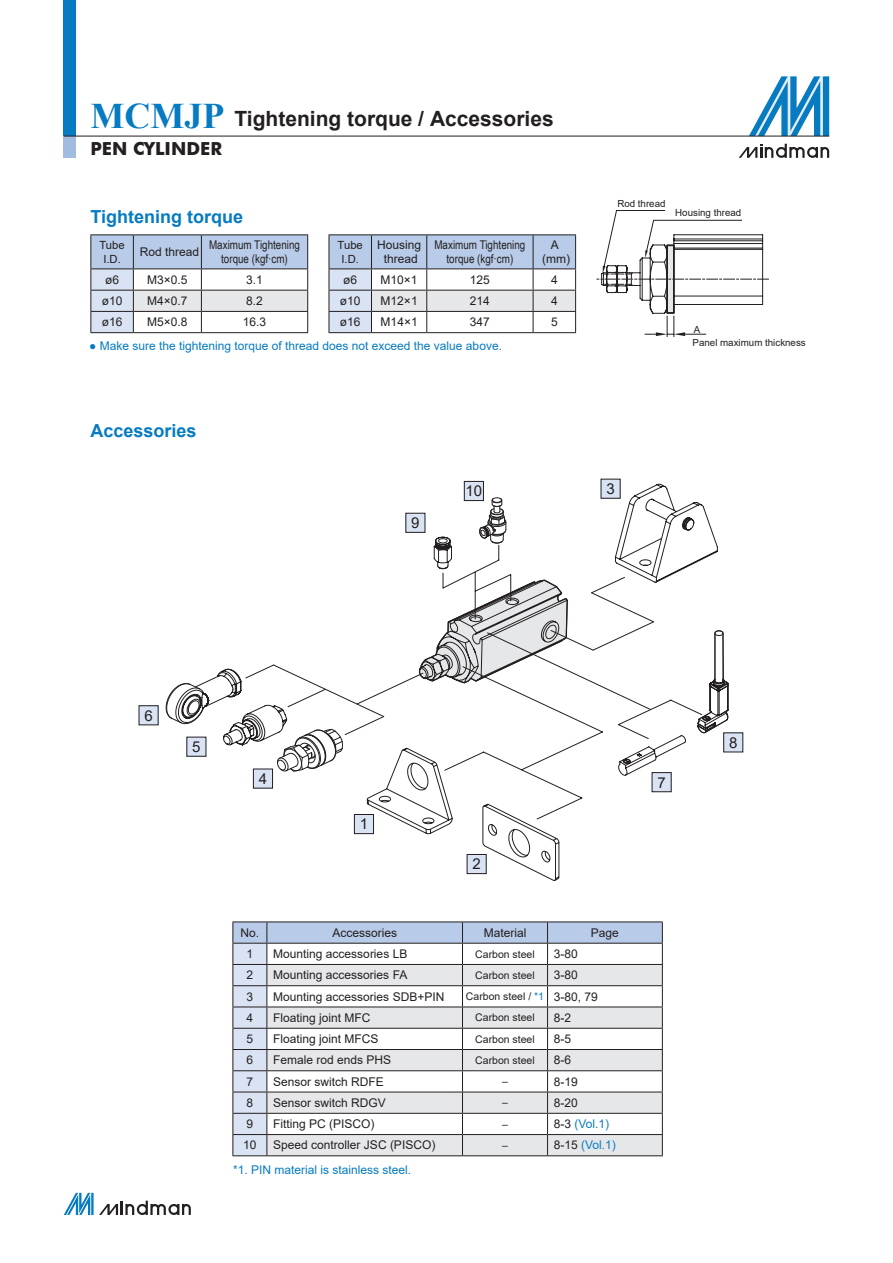
<style>
.page{position:relative;width:893px;height:1263px;background:#fff}
.page>*{position:absolute;margin:0;border:0;box-sizing:border-box;transform-origin:0 0}
.t1{font:700 21px "Arial";color:#231f20}
.t2{font:700 18px "Arial";color:#077bc1}
.t3{font:700 18px "Futura BT";color:#231f20}
.t4{font:15px "Arial";color:#231f20}
.t5{font:12px/13.5px "Arial";color:#231f20;text-align:center}
.t6{font:12px "Arial";color:#077bc1}
.t7{font:12px/14.4px "Arial Narrow";color:#231f20;text-align:center}
.t8{font:11.25px/13.5px "Arial";color:#231f20;text-align:center}
.t9{font:10.5px "Arial";color:#231f20}
.t10{font:9.75px "Arial";color:#231f20}
.s1{font-family:"Times New Roman";font-size:36px;color:#077bc1}
.s2{color:#077bc1}
.s3{font-size:12px}
.s4{color:#231f20}
</style>
<div class="page">
<svg style="left:749px;top:76px;width:80px;height:60px"></svg>
<svg style="left:739px;top:144px;width:90px;height:14px"></svg>
<div style="left:64px;top:0;width:12px;height:136px;background:#077bc1"></div>
<div style="left:64px;top:136px;width:12px;height:21px;background:#a2bce1"></div>
<hr style="left:64px;top:136px;width:765px;height:1px;background:#231f20">
<svg style="left:64px;top:1193px;width:127px;height:22px"></svg>
<hr style="left:232px;top:921px;width:35px;height:1px;background:#231f20">
<hr style="left:267px;top:921px;width:195px;height:1px;background:#231f20">
<hr style="left:462px;top:921px;width:86px;height:1px;background:#231f20">
<hr style="left:548px;top:921px;width:115px;height:1px;background:#231f20">
<svg style="left:232px;top:922px;width:431px;height:233px"></svg>
<hr style="left:232px;top:1155px;width:35px;height:1px;background:#231f20">
<hr style="left:267px;top:1155px;width:195px;height:1px;background:#231f20">
<hr style="left:462px;top:1155px;width:86px;height:1px;background:#231f20">
<hr style="left:548px;top:1155px;width:115px;height:1px;background:#231f20">
<svg style="left:165px;top:484px;width:564px;height:397px"></svg>
<div style="left:354px;top:814px;width:19px;height:20px;background:#d9e3f3"></div>
<div style="left:354px;top:814px;width:20px;height:20px;border:1px solid #231f20"></div>
<div style="left:253px;top:769px;width:20px;height:19px;background:#d9e3f3"></div>
<div style="left:253px;top:769px;width:20px;height:19px;border:1px solid #231f20"></div>
<div style="left:406px;top:513px;width:19px;height:19px;background:#d9e3f3"></div>
<div style="left:405px;top:513px;width:20px;height:20px;border:1px solid #231f20"></div>
<div style="left:464px;top:481px;width:19px;height:19px;background:#d9e3f3"></div>
<div style="left:464px;top:481px;width:20px;height:20px;border:1px solid #231f20"></div>
<div style="left:187px;top:737px;width:19px;height:19px;background:#d9e3f3"></div>
<div style="left:139px;top:706px;width:19px;height:19px;background:#d9e3f3"></div>
<div style="left:139px;top:705px;width:19px;height:20px;border:1px solid #231f20"></div>
<div style="left:467px;top:854px;width:19px;height:20px;background:#d9e3f3"></div>
<div style="left:467px;top:854px;width:19px;height:20px;border:1px solid #231f20"></div>
<div style="left:601px;top:479px;width:19px;height:19px;background:#d9e3f3"></div>
<div style="left:601px;top:479px;width:19px;height:20px;border:1px solid #231f20"></div>
<div style="left:652px;top:773px;width:19px;height:19px;background:#d9e3f3"></div>
<div style="left:652px;top:772px;width:19px;height:20px;border:1px solid #231f20"></div>
<div style="left:724px;top:733px;width:19px;height:19px;background:#d9e3f3"></div>
<hr style="left:90px;top:234px;width:43px;height:1px;background:#231f20">
<hr style="left:133px;top:234px;width:68px;height:1px;background:#231f20">
<hr style="left:201px;top:234px;width:107px;height:1px;background:#231f20">
<svg style="left:90px;top:235px;width:218px;height:98px"></svg>
<hr style="left:329px;top:234px;width:42px;height:1px;background:#231f20">
<hr style="left:371px;top:234px;width:56px;height:1px;background:#231f20">
<hr style="left:427px;top:234px;width:106px;height:1px;background:#231f20">
<hr style="left:533px;top:234px;width:43px;height:1px;background:#231f20">
<svg style="left:329px;top:235px;width:247px;height:98px"></svg>
<svg style="left:596px;top:210px;width:173px;height:127px"></svg>
<h1 class="t1" style="left:90px;top:104px;width:465px"><span class="s1">MCMJP</span> Tightening torque / Accessories</h1>
<h2 class="t3" style="left:90px;top:138px;width:133px">PEN CYLINDER</h2>
<h2 class="t2" style="left:90px;top:204px;width:154px">Tightening torque</h2>
<p class="t8" style="left:99px;top:238px;width:27px">Tube<br>I.D.</p>
<p class="t5" style="left:140px;top:245px;width:61px">Rod thread</p>
<p class="t7" style="left:209px;top:237px;width:92px">Maximum Tightening torque (kgf·cm)</p>
<p class="t5" style="left:105px;top:273px;width:16px">ø6</p>
<p class="t5" style="left:147px;top:273px;width:42px">M3×0.5</p>
<p class="t5" style="left:246px;top:273px;width:18px">3.1</p>
<p class="t5" style="left:102px;top:294px;width:22px">ø10</p>
<p class="t5" style="left:147px;top:294px;width:42px">M4×0.7</p>
<p class="t5" style="left:246px;top:294px;width:18px">8.2</p>
<p class="t5" style="left:102px;top:315px;width:22px">ø16</p>
<p class="t5" style="left:147px;top:315px;width:42px">M5×0.8</p>
<p class="t5" style="left:243px;top:315px;width:25px">16.3</p>
<p class="t8" style="left:338px;top:238px;width:27px">Tube<br>I.D.</p>
<p class="t5" style="left:377px;top:238px;width:46px">Housing thread</p>
<p class="t7" style="left:434px;top:237px;width:92px">Maximum Tightening torque (kgf·cm)</p>
<p class="t5" style="left:542px;top:237px;width:29px;line-height:14.4px">A (mm)</p>
<p class="t5" style="left:343px;top:273px;width:16px">ø6</p>
<p class="t5" style="left:381px;top:273px;width:39px">M10×1</p>
<p class="t5" style="left:470px;top:273px;width:22px">125</p>
<p class="t5" style="left:551px;top:273px;width:8px">4</p>
<p class="t5" style="left:340px;top:294px;width:22px">ø10</p>
<p class="t5" style="left:381px;top:294px;width:39px">M12×1</p>
<p class="t5" style="left:470px;top:294px;width:22px">214</p>
<p class="t5" style="left:551px;top:294px;width:8px">4</p>
<p class="t5" style="left:340px;top:315px;width:22px">ø16</p>
<p class="t5" style="left:381px;top:315px;width:39px">M14×1</p>
<p class="t5" style="left:470px;top:315px;width:22px">347</p>
<p class="t5" style="left:551px;top:315px;width:8px">5</p>
<p class="t6" style="left:89px;top:337px;width:414px">● Make sure the tightening torque of thread does not exceed the value above.</p>
<h2 class="t2" style="left:90px;top:417px;width:108px">Accessories</h2>
<p class="t4" style="left:411px;top:512px;width:10px">9</p>
<p class="t4" style="left:465px;top:481px;width:18px">10</p>
<p class="t10" style="left:617px;top:197px;width:50px">Rod thread</p>
<p class="t10" style="left:675px;top:206px;width:68px">Housing thread</p>
<p class="t10" style="left:694px;top:322px;width:8px">A</p>
<p class="t10" style="left:692px;top:336px;width:115px">Panel maximum thickness</p>
<p class="t4" style="left:606px;top:478px;width:10px">3</p>
<p class="t4" style="left:144px;top:705px;width:10px">6</p>
<p class="t4" style="left:192px;top:736px;width:10px">5</p>
<p class="t4" style="left:259px;top:768px;width:10px">4</p>
<p class="t4" style="left:360px;top:814px;width:10px">1</p>
<p class="t4" style="left:472px;top:854px;width:10px">2</p>
<p class="t5" style="left:241px;top:926px;width:20px">No.</p>
<p class="t5" style="left:332px;top:926px;width:66px">Accessories</p>
<p class="t5" style="left:484px;top:926px;width:44px">Material</p>
<p class="t5" style="left:591px;top:926px;width:30px">Page</p>
<p class="t5" style="left:247px;top:947px;width:8px">1</p>
<p class="t5" style="left:273px;top:947px;width:136px">Mounting accessories LB</p>
<p class="t9" style="left:475px;top:947px;width:61px">Carbon steel</p>
<p class="t5" style="left:554px;top:947px;width:26px">3-80</p>
<p class="t5" style="left:247px;top:968px;width:8px">2</p>
<p class="t5" style="left:273px;top:968px;width:136px">Mounting accessories FA</p>
<p class="t9" style="left:475px;top:968px;width:61px">Carbon steel</p>
<p class="t5" style="left:554px;top:968px;width:26px">3-80</p>
<p class="t5" style="left:247px;top:989px;width:8px">3</p>
<p class="t5" style="left:273px;top:989px;width:173px">Mounting accessories SDB+PIN</p>
<p class="t9" style="left:466px;top:989px;width:134px">Carbon steel / <span class="s2">*1</span> <span class="s3">3-80, 79</span></p>
<p class="t5" style="left:247px;top:1011px;width:8px">4</p>
<p class="t5" style="left:273px;top:1011px;width:99px">Floating joint MFC</p>
<p class="t9" style="left:475px;top:1010px;width:61px">Carbon steel</p>
<p class="t5" style="left:554px;top:1011px;width:19px">8-2</p>
<p class="t5" style="left:247px;top:1032px;width:8px">5</p>
<p class="t5" style="left:273px;top:1032px;width:107px">Floating joint MFCS</p>
<p class="t9" style="left:475px;top:1032px;width:61px">Carbon steel</p>
<p class="t5" style="left:554px;top:1032px;width:19px">8-5</p>
<p class="t5" style="left:247px;top:1053px;width:8px">6</p>
<p class="t5" style="left:273px;top:1053px;width:120px">Female rod ends PHS</p>
<p class="t9" style="left:475px;top:1053px;width:61px">Carbon steel</p>
<p class="t5" style="left:554px;top:1053px;width:19px">8-6</p>
<p class="t5" style="left:247px;top:1075px;width:8px">7</p>
<p class="t5" style="left:273px;top:1075px;width:112px">Sensor switch RDFE</p>
<p class="t9" style="left:502px;top:1074px;width:7px">–</p>
<p class="t5" style="left:554px;top:1075px;width:26px">8-19</p>
<p class="t5" style="left:247px;top:1096px;width:8px">8</p>
<p class="t5" style="left:273px;top:1096px;width:114px">Sensor switch RDGV</p>
<p class="t9" style="left:502px;top:1095px;width:7px">–</p>
<p class="t5" style="left:554px;top:1096px;width:26px">8-20</p>
<p class="t5" style="left:247px;top:1117px;width:8px">9</p>
<p class="t5" style="left:273px;top:1117px;width:103px">Fitting PC (PISCO)</p>
<p class="t9" style="left:502px;top:1117px;width:7px">–</p>
<p class="t6" style="left:554px;top:1116px;width:57px"><span class="s4">8-3</span> (Vol.1)</p>
<p class="t5" style="left:243px;top:1138px;width:15px">10</p>
<p class="t5" style="left:273px;top:1138px;width:164px">Speed controller JSC (PISCO)</p>
<p class="t9" style="left:502px;top:1138px;width:7px">–</p>
<p class="t6" style="left:554px;top:1137px;width:64px"><span class="s4">8-15</span> (Vol.1)</p>
<p class="t6" style="left:233px;top:1161px;width:180px">*1. PIN material is stainless steel.</p>
<p class="t4" style="left:657px;top:772px;width:10px">7</p>
<p class="t4" style="left:729px;top:732px;width:10px">8</p>
</div>
